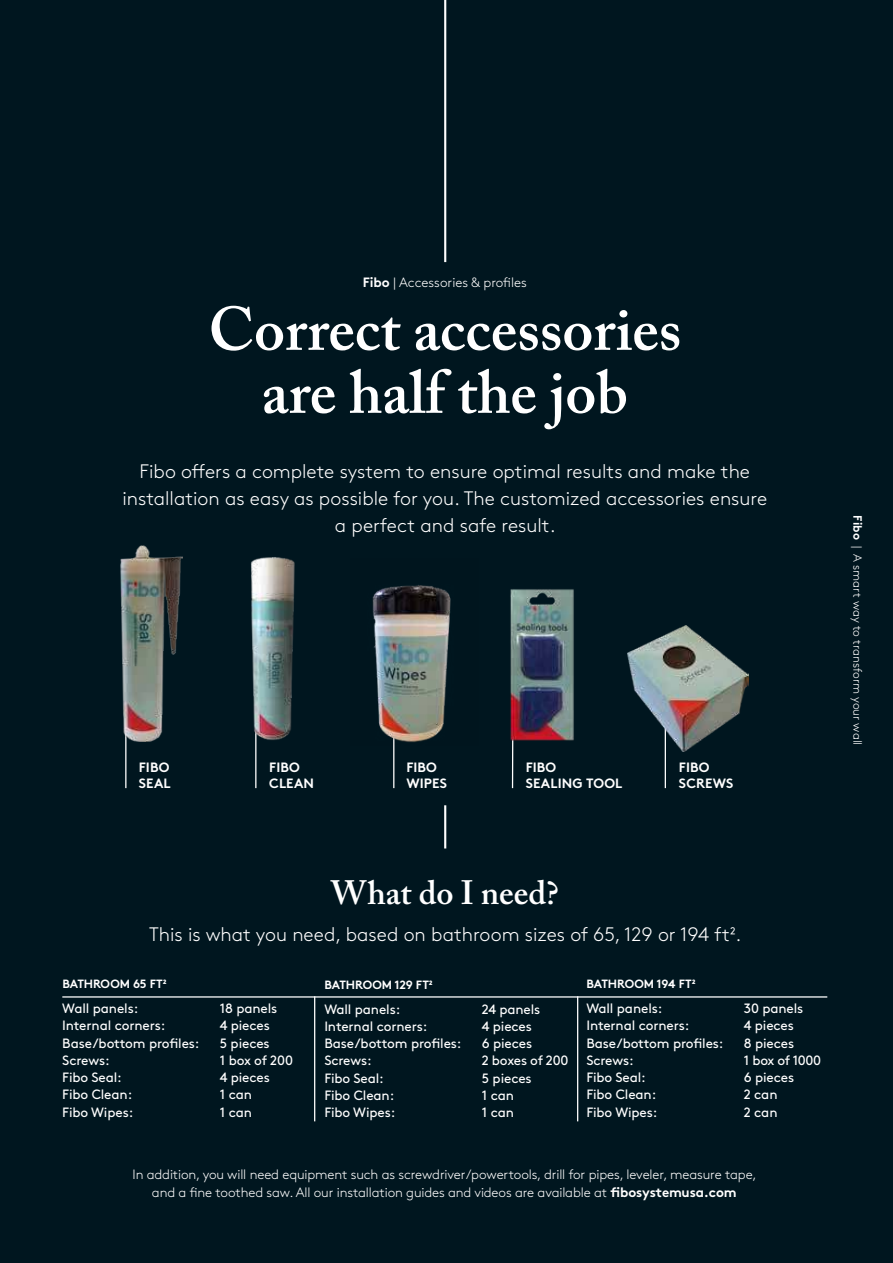
<style>
.page{position:relative;width:893px;height:1263px;background:#00161f}
.page>*{position:absolute;margin:0;border:0;box-sizing:border-box;transform-origin:0 0}
.t1{font:600 60.9px/63px "Adobe Caslon Pro";color:#fff;text-align:center}
.t2{font:600 33.6px "Adobe Caslon Pro";color:#fff}
.t3{font:300 19.5px/27px "Brown";color:#fff;text-align:center}
.t4{font:13.5px "Brown";letter-spacing:-.01em;color:#fff}
.t5{font:300 13.5px/18px "Brown";letter-spacing:-.01em;color:#fff;text-align:center}
.t6{font:700 13.5px/16.2px "Brown";letter-spacing:.005em;color:#fff}
.t7{font:700 12px "Brown";letter-spacing:-.01em;color:#fff}
.t8{font:300 12px "Brown";color:#fff}
.s1{font-weight:700}
</style>
<div class="page">
<hr style="left:444px;top:0;width:2px;height:262px;background:#fff">
<hr style="left:444px;top:805px;width:2px;height:43px;background:#fff">
<hr style="left:314px;top:996px;width:1px;height:125px;background:#fff">
<hr style="left:577px;top:996px;width:1px;height:125px;background:#fff">
<hr style="left:62px;top:996px;width:765px;height:1px;background:#fff">
<hr style="left:125px;top:657px;width:1px;height:131px;background:#fff">
<img style="left:120px;top:545px;width:63px;height:196px">
<hr style="left:255px;top:657px;width:1px;height:131px;background:#fff">
<img style="left:251px;top:557px;width:44px;height:191px">
<hr style="left:393px;top:657px;width:1px;height:131px;background:#fff">
<img style="left:372px;top:585px;width:79px;height:160px">
<svg style="left:511px;top:743px;width:3px;height:46px"></svg>
<img style="left:510px;top:589px;width:64px;height:154px">
<hr style="left:665px;top:657px;width:1px;height:131px;background:#fff">
<img style="left:627px;top:625px;width:121px;height:126px">
<p class="t5" style="left:363px;top:275px;width:166px"><span class="s1">Fibo</span> | Accessories &amp; proiles</p>
<h1 class="t1" style="left:208px;top:304px;width:474px">Correct accessories are half the job</h1>
<h3 class="t3" style="left:122px;top:459px;width:646px">Fibo ofers a complete system to ensure optimal results and make the installation as easy as possible for you. The customized accessories ensure a perfect and safe result.</h3>
<p class="t6" style="left:139px;top:760px;width:33px">FIBO<br>SEAL</p>
<p class="t6" style="left:269px;top:760px;width:46px">FIBO<br>CLEAN</p>
<p class="t6" style="left:406px;top:760px;width:42px">FIBO<br>WIPES</p>
<p class="t6" style="left:526px;top:760px;width:98px">FIBO<br>SEALING TOOL</p>
<p class="t6" style="left:679px;top:760px;width:56px">FIBO<br>SCREWS</p>
<p class="t8" style="left:862px;top:515px;width:231px;rotate:90deg"><span class="s1">Fibo</span> | A smart way to transform your wall</p>
<h2 class="t2" style="left:331px;top:878px;width:230px">What do I need?</h2>
<h3 class="t3" style="left:149px;top:923px;width:594px">This is what you need, based on bathroom sizes of 65, 129 or 194 ft².</h3>
<p class="t7" style="left:62px;top:979px;width:106px">BATHROOM 65 FT²</p>
<p class="t4" style="left:62px;top:1003px;width:78px">Wall panels:</p>
<p class="t4" style="left:220px;top:1003px;width:59px">18 panels</p>
<p class="t4" style="left:62px;top:1021px;width:105px">Internal corners:</p>
<p class="t4" style="left:220px;top:1021px;width:52px">4 pieces</p>
<p class="t4" style="left:62px;top:1038px;width:139px">Base/bottom proiles:</p>
<p class="t4" style="left:220px;top:1038px;width:51px">5 pieces</p>
<p class="t4" style="left:62px;top:1055px;width:49px">Screws:</p>
<p class="t4" style="left:220px;top:1055px;width:75px">1 box of 200</p>
<p class="t4" style="left:62px;top:1072px;width:61px">Fibo Seal:</p>
<p class="t4" style="left:220px;top:1072px;width:52px">4 pieces</p>
<p class="t4" style="left:62px;top:1090px;width:71px">Fibo Clean:</p>
<p class="t4" style="left:220px;top:1090px;width:34px">1 can</p>
<p class="t4" style="left:62px;top:1107px;width:72px">Fibo Wipes:</p>
<p class="t4" style="left:220px;top:1107px;width:34px">1 can</p>
<p class="t7" style="left:324px;top:980px;width:110px">BATHROOM 129 FT²</p>
<p class="t4" style="left:324px;top:1004px;width:78px">Wall panels:</p>
<p class="t4" style="left:482px;top:1004px;width:60px">24 panels</p>
<p class="t4" style="left:324px;top:1021px;width:105px">Internal corners:</p>
<p class="t4" style="left:482px;top:1021px;width:52px">4 pieces</p>
<p class="t4" style="left:324px;top:1038px;width:139px">Base/bottom proiles:</p>
<p class="t4" style="left:482px;top:1038px;width:52px">6 pieces</p>
<p class="t4" style="left:324px;top:1056px;width:49px">Screws:</p>
<p class="t4" style="left:482px;top:1056px;width:88px">2 boxes of 200</p>
<p class="t4" style="left:324px;top:1073px;width:61px">Fibo Seal:</p>
<p class="t4" style="left:482px;top:1073px;width:51px">5 pieces</p>
<p class="t4" style="left:324px;top:1090px;width:71px">Fibo Clean:</p>
<p class="t4" style="left:482px;top:1090px;width:34px">1 can</p>
<p class="t4" style="left:324px;top:1107px;width:72px">Fibo Wipes:</p>
<p class="t4" style="left:482px;top:1107px;width:34px">1 can</p>
<p class="t7" style="left:586px;top:979px;width:111px">BATHROOM 194 FT²</p>
<p class="t4" style="left:586px;top:1003px;width:78px">Wall panels:</p>
<p class="t4" style="left:744px;top:1003px;width:61px">30 panels</p>
<p class="t4" style="left:586px;top:1020px;width:105px">Internal corners:</p>
<p class="t4" style="left:744px;top:1020px;width:52px">4 pieces</p>
<p class="t4" style="left:586px;top:1038px;width:139px">Base/bottom proiles:</p>
<p class="t4" style="left:744px;top:1038px;width:52px">8 pieces</p>
<p class="t4" style="left:586px;top:1055px;width:49px">Screws:</p>
<p class="t4" style="left:744px;top:1055px;width:79px">1 box of 1000</p>
<p class="t4" style="left:586px;top:1072px;width:61px">Fibo Seal:</p>
<p class="t4" style="left:744px;top:1072px;width:52px">6 pieces</p>
<p class="t4" style="left:586px;top:1089px;width:71px">Fibo Clean:</p>
<p class="t4" style="left:744px;top:1089px;width:35px">2 can</p>
<p class="t4" style="left:586px;top:1107px;width:72px">Fibo Wipes:</p>
<p class="t4" style="left:744px;top:1107px;width:35px">2 can</p>
<p class="t5" style="left:133px;top:1167px;width:626px">In addition, you will need equipment such as screwdriver/powertools, drill for pipes, leveler, measure tape, and a ine toothed saw. All our installation guides and videos are available at <span class="s1">fibosystemusa.com</span></p>
</div>
